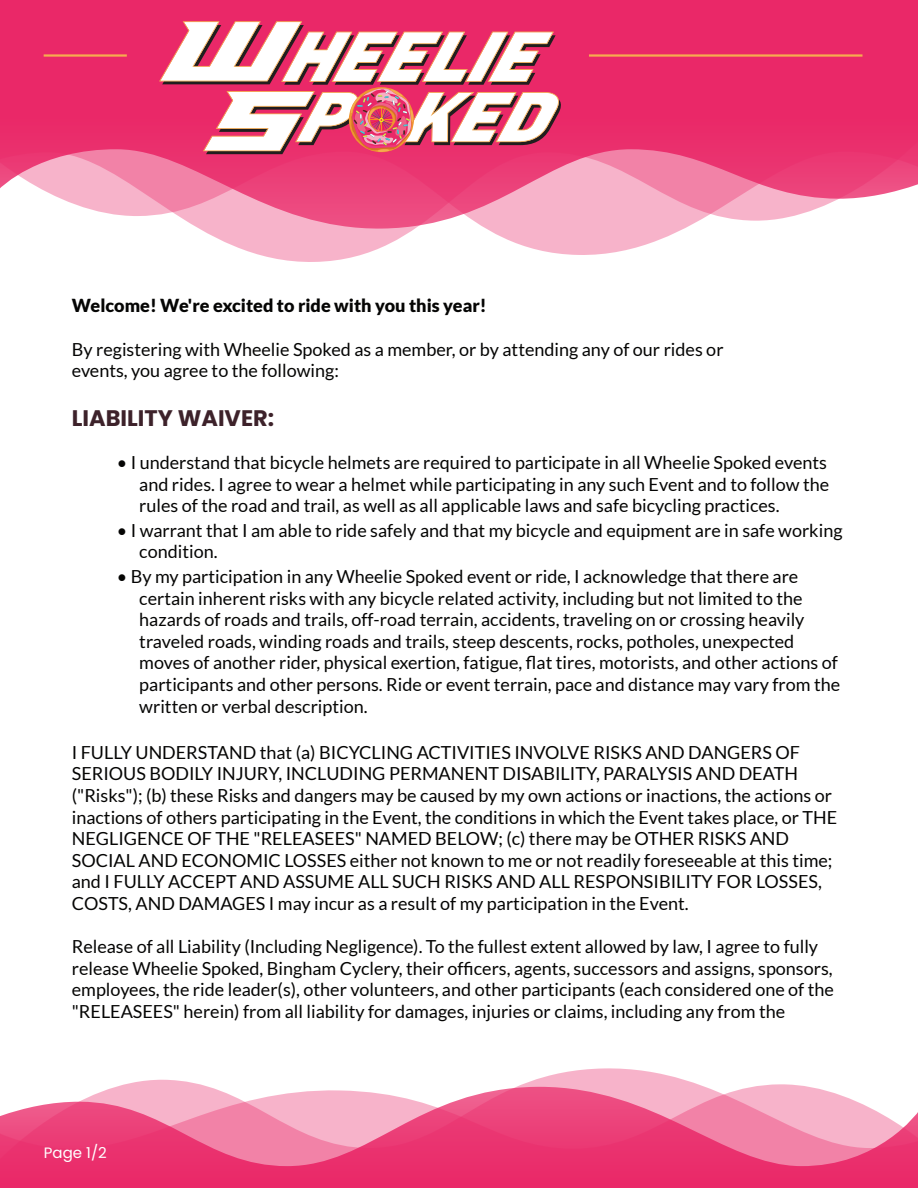
<style>
.page{position:relative;width:918px;height:1188px;background:#fff}
.page>*{position:absolute;margin:0;border:0;box-sizing:border-box;transform-origin:0 0}
.t1{font:700 22.5px "Poppins";color:#3d222a}
.t2{font:18px/21.6px "Lato";color:#050504}
.t3{font:900 18px "Lato";color:#050504}
.t4{font:15px "Poppins";color:#fff}
</style>
<div class="page">
<div style="left:0;top:0;width:918px;height:113px;background:#ea2868"></div>
<svg style="left:0;top:113px;width:918px;height:149px"></svg>
<svg style="left:0;top:1068px;width:918px;height:120px"></svg>
<svg style="left:162px;top:113px;width:402px;height:41px"></svg>
<svg style="left:159px;top:21px;width:400px;height:131px"></svg>
<hr style="left:589px;top:54px;width:274px;height:3px;background:#f6ab4f">
<hr style="left:44px;top:54px;width:83px;height:3px;background:#f6ab4f">
<p class="t3" style="left:72px;top:295px;width:416px">Welcome! We're excited to ride with you this year!</p>
<p class="t2" style="left:72px;top:338px;width:653px">By registering with Wheelie Spoked as a member, or by attending any of our rides or events, you agree to the following:</p>
<p class="t1" style="left:72px;top:405px;width:204px">LIABILITY WAIVER:</p>
<p class="t2" style="left:139px;top:452px;width:691px;text-indent:-22px">• I understand that bicycle helmets are required to participate in all Wheelie Spoked events and rides. I agree to wear a helmet while participating in any such Event and to follow the rules of the road and trail, as well as all applicable laws and safe bicycling practices.</p>
<p class="t2" style="left:139px;top:519px;width:705px;text-indent:-22px">• I warrant that I am able to ride safely and that my bicycle and equipment are in safe working condition.</p>
<p class="t2" style="left:139px;top:566px;width:702px;text-indent:-22px">• By my participation in any Wheelie Spoked event or ride, I acknowledge that there are certain inherent risks with any bicycle related activity, including but not limited to the hazards of roads and trails, off-road terrain, accidents, traveling on or crossing heavily traveled roads, winding roads and trails, steep descents, rocks, potholes, unexpected moves of another rider, physical exertion, fatigue, flat tires, motorists, and other actions of participants and other persons. Ride or event terrain, pace and distance may vary from the written or verbal description.</p>
<p class="t2" style="left:72px;top:741px;width:767px">I FULLY UNDERSTAND that (a) BICYCLING ACTIVITIES INVOLVE RISKS AND DANGERS OF SERIOUS BODILY INJURY, INCLUDING PERMANENT DISABILITY, PARALYSIS AND DEATH ("Risks"); (b) these Risks and dangers may be caused by my own actions or inactions, the actions or inactions of others participating in the Event, the conditions in which the Event takes place, or THE NEGLIGENCE OF THE "RELEASEES" NAMED BELOW; (c) there may be OTHER RISKS AND SOCIAL AND ECONOMIC LOSSES either not known to me or not readily foreseeable at this time; and I FULLY ACCEPT AND ASSUME ALL SUCH RISKS AND ALL RESPONSIBILITY FOR LOSSES, COSTS, AND DAMAGES I may incur as a result of my participation in the Event.</p>
<p class="t2" style="left:72px;top:936px;width:764px">Release of all Liability (Including Negligence). To the fullest extent allowed by law, I agree to fully release Wheelie Spoked, Bingham Cyclery, their officers, agents, successors and assigns, sponsors, employees, the ride leader(s), other volunteers, and other participants (each considered one of the "RELEASEES" herein) from all liability for damages, injuries or claims, including any from the</p>
<p class="t4" style="left:44px;top:1144px;width:64px">Page 1/2</p>
</div>
